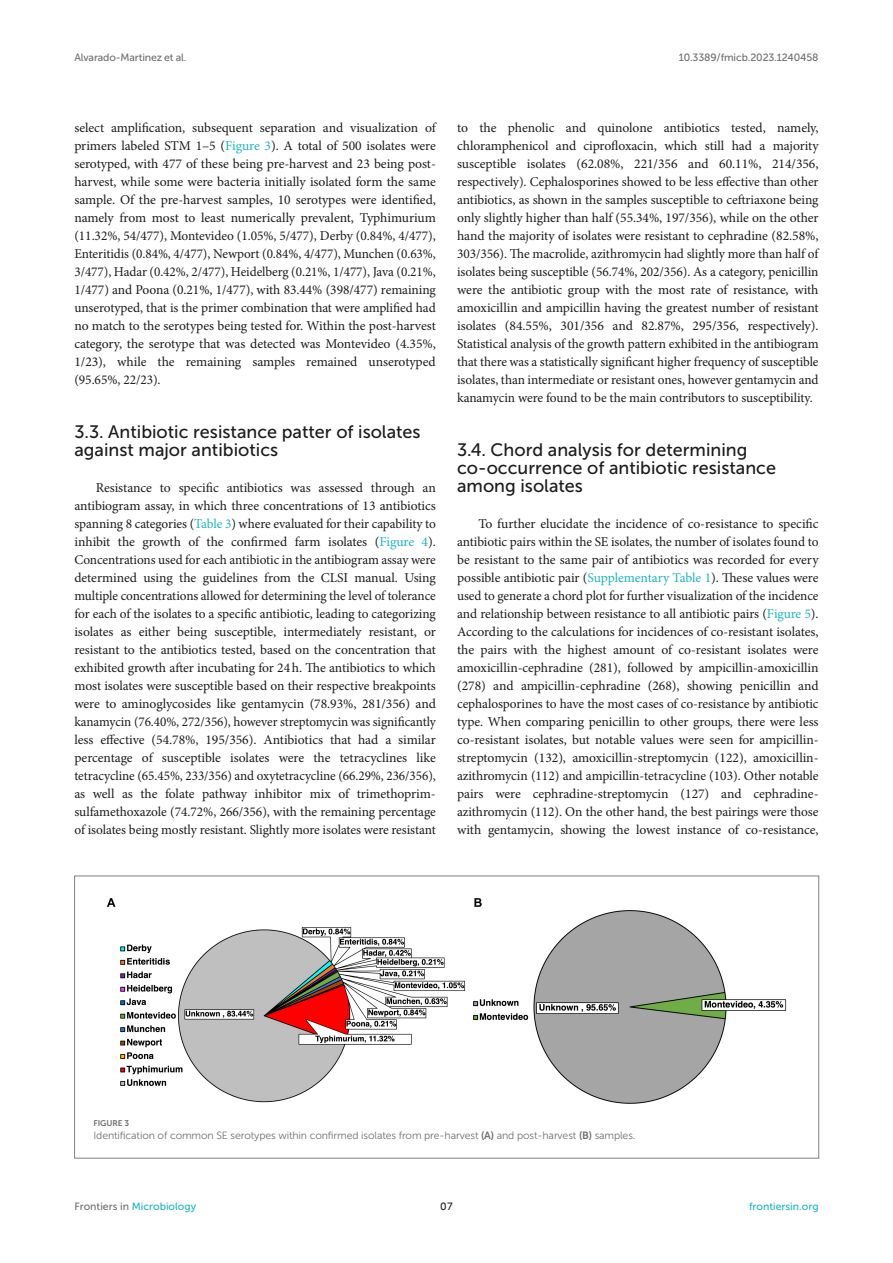
<style>
.page{position:relative;width:893px;height:1263px;background:#fff}
.page>*{position:absolute;margin:0;border:0;box-sizing:border-box;transform-origin:0 0}
.HEAD_2{font:18px/18px "Museo Sans 500";color:#1b1c1b}
.TEXT_FLUSH{font:13.5px/18px "Minion Pro";letter-spacing:-.01em;color:#1b1c1b;text-align:justify}
.FIG_LEG{font:10.5px "Museo Sans 300";letter-spacing:-.01em;color:#706f70}
.t1{font:10.5px "Museo Sans 500";letter-spacing:-.015em;color:#706f70}
.t2{font:10.5px "Museo Sans 500";color:#1db5c3}
.t3{font:10.5px "Museo Sans 500";color:#1b1c1b}
.FIG_HD{font:8.25px "Museo Sans 700";letter-spacing:-.01em;color:#706f70}
.s1{color:#1db5c3}
.s2{font-family:"Museo Sans 700"}
.s3{color:#706f70}
</style>
<div class="page">
<img style="left:107px;top:898px;width:680px;height:206px">
<p class="t1" style="left:74px;top:51px;width:114px">Alvarado-Martinez et al.</p>
<p class="t1" style="left:679px;top:51px;width:141px">10.3389/fmicb.2023.1240458</p>
<p class="TEXT_FLUSH" style="left:74px;top:119px;width:363px">select amplification, subsequent separation and visualization of primers labeled STM 1–5 (<span class="s1">Figure 3</span>). A total of 500 isolates were serotyped, with 477 of these being pre-harvest and 23 being post&shy;harvest, while some were bacteria initially isolated form the same sample. Of the pre-harvest samples, 10 serotypes were identified, namely from most to least numerically prevalent, Typhimurium (11.32%, 54/477), Montevideo (1.05%, 5/477), Derby (0.84%, 4/477), Enteritidis (0.84%, 4/477), Newport (0.84%, 4/477), Munchen (0.63%, 3/477), Hadar (0.42%, 2/477), Heidelberg (0.21%, 1/477), Java (0.21%, 1/477) and Poona (0.21%, 1/477), with 83.44% (398/477) remaining unserotyped, that is the primer combination that were amplified had no match to the serotypes being tested for. Within the post-harvest category, the serotype that was detected was Montevideo (4.35%, 1/23), while the remaining samples remained unserotyped (95.65%, 22/23).</p>
<p class="HEAD_2" style="left:74px;top:423px;width:348px">3.3. Antibiotic resistance patter of isolates against major antibiotics</p>
<p class="TEXT_FLUSH" style="left:74px;top:479px;width:363px;text-indent:21px">Resistance to specific antibiotics was assessed through an antibiogram assay, in which three concentrations of 13 antibiotics spanning 8 categories (<span class="s1">Table 3</span>) where evaluated for their capability to inhibit the growth of the confirmed farm isolates (<span class="s1">Figure 4</span>).<br>Concentrations used for each antibiotic in the antibiogram assay were determined using the guidelines from the CLSI manual. Using multiple concentrations allowed for determining the level of tolerance for each of the isolates to a specific antibiotic, leading to categorizing isolates as either being susceptible, intermediately resistant, or resistant to the antibiotics tested, based on the concentration that exhibited growth after incubating for 24h. The antibiotics to which most isolates were susceptible based on their respective breakpoints were to aminoglycosides like gentamycin (78.93%, 281/356) and kanamycin (76.40%, 272/356), however streptomycin was significantly less effective (54.78%, 195/356). Antibiotics that had a similar percentage of susceptible isolates were the tetracyclines like tetracycline (65.45%, 233/356) and oxytetracycline (66.29%, 236/356), as well as the folate pathway inhibitor mix of trimethoprim&shy;sulfamethoxazole (74.72%, 266/356), with the remaining percentage of isolates being mostly resistant. Slightly more isolates were resistant</p>
<p class="TEXT_FLUSH" style="left:457px;top:119px;width:363px">to the phenolic and quinolone antibiotics tested, namely, chloramphenicol and ciprofloxacin, which still had a majority susceptible isolates (62.08%, 221/356 and 60.11%, 214/356, respectively). Cephalosporines showed to be less effective than other antibiotics, as shown in the samples susceptible to ceftriaxone being only slightly higher than half (55.34%, 197/356), while on the other hand the majority of isolates were resistant to cephradine (82.58%, 303/356). The macrolide, azithromycin had slightly more than half of isolates being susceptible (56.74%, 202/356). As a category, penicillin were the antibiotic group with the most rate of resistance, with amoxicillin and ampicillin having the greatest number of resistant isolates (84.55%, 301/356 and 82.87%, 295/356, respectively).<br>Statistical analysis of the growth pattern exhibited in the antibiogram that there was a statistically significant higher frequency of susceptible isolates, than intermediate or resistant ones, however gentamycin and kanamycin were found to be the main contributors to susceptibility.</p>
<p class="HEAD_2" style="left:457px;top:441px;width:320px">3.4. Chord analysis for determining co-occurrence of antibiotic resistance among isolates</p>
<p class="TEXT_FLUSH" style="left:457px;top:515px;width:363px;text-indent:21px">To further elucidate the incidence of co-resistance to specific antibiotic pairs within the SE isolates, the number of isolates found to be resistant to the same pair of antibiotics was recorded for every possible antibiotic pair (<span class="s1">Supplementary Table 1</span>). These values were used to generate a chord plot for further visualization of the incidence and relationship between resistance to all antibiotic pairs (<span class="s1">Figure 5</span>).<br>According to the calculations for incidences of co-resistant isolates, the pairs with the highest amount of co-resistant isolates were amoxicillin-cephradine (281), followed by ampicillin-amoxicillin (278) and ampicillin-cephradine (268), showing penicillin and cephalosporines to have the most cases of co-resistance by antibiotic type. When comparing penicillin to other groups, there were less co-resistant isolates, but notable values were seen for ampicillin&shy;streptomycin (132), amoxicillin-streptomycin (122), amoxicillin&shy;azithromycin (112) and ampicillin-tetracycline (103). Other notable pairs were cephradine-streptomycin (127) and cephradine&shy;azithromycin (112). On the other hand, the best pairings were those with gentamycin, showing the lowest instance of co-resistance,</p>
<p class="FIG_HD" style="left:94px;top:1118px;width:37px">FIGURE 3</p>
<p class="FIG_LEG" style="left:94px;top:1130px;width:543px">Identification of common SE serotypes within confirmed isolates from pre-harvest <span class="s2">(A)</span> and post-harvest <span class="s2">(B)</span> samples.</p>
<p class="t2" style="left:74px;top:1200px;width:123px"><span class="s3">Frontiers in</span> Microbiology</p>
<p class="t3" style="left:440px;top:1200px;width:14px">07</p>
<p class="t2" style="left:749px;top:1200px;width:71px">frontiersin.org</p>
</div>
